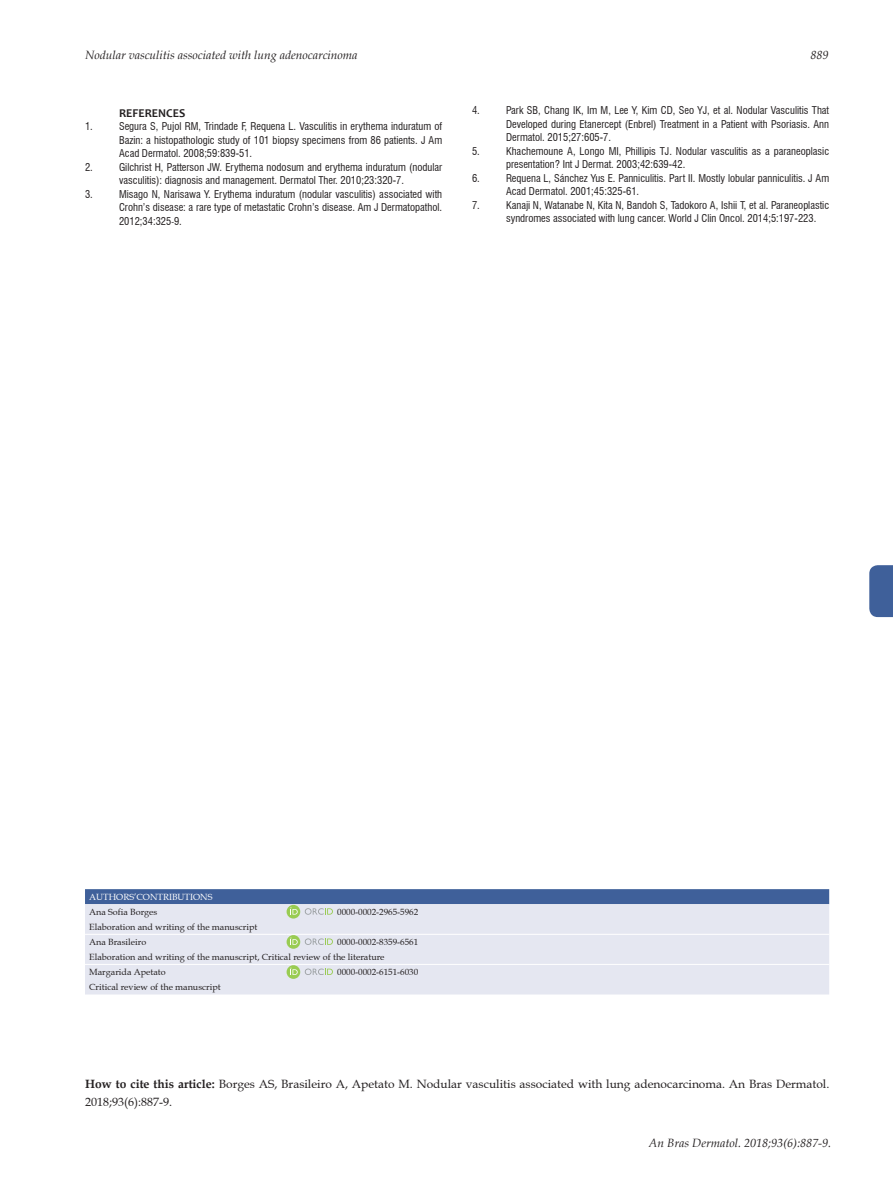
<style>
.page{position:relative;width:893px;height:1191px;background:#fff}
.page>*{position:absolute;margin:0;border:0;box-sizing:border-box;transform-origin:0 0}
.miolo{font:12px/18px "Book Antiqua";color:#231f20}
.t1{font:italic 12px "Book Antiqua";color:#231f20}
.miolo-2{font:700 12px "Candara";color:#231f20}
.t2{font:condensed 10.5px/13.5px "Swiss 721 BT";color:#231f20}
.ABD-ING_-_2016{font:9px "Book Antiqua";color:#231f20}
.ABD-ING_-_2016-2{font:9px "Book Antiqua";color:#fff}
.s1{font-family:"Candara";font-stretch:normal}
.s2{font-weight:700}
</style>
<div class="page">
<svg style="left:869px;top:565px;width:24px;height:52px"></svg>
<div style="left:85px;top:914px;width:744px;height:80px;background:#e5e7f1"></div>
<hr style="left:85px;top:934px;width:202px;height:1px;background:#fff">
<hr style="left:287px;top:934px;width:46px;height:1px;background:#fff">
<hr style="left:333px;top:934px;width:496px;height:1px;background:#fff">
<hr style="left:85px;top:964px;width:202px;height:1px;background:#fff">
<hr style="left:287px;top:964px;width:46px;height:1px;background:#fff">
<hr style="left:333px;top:964px;width:496px;height:1px;background:#fff">
<svg style="left:287px;top:905px;width:13px;height:13px"></svg>
<svg style="left:85px;top:889px;width:744px;height:25px;background:#8196bc"></svg>
<svg style="left:287px;top:935px;width:13px;height:13px"></svg>
<svg style="left:305px;top:938px;width:28px;height:7px"></svg>
<svg style="left:290px;top:937px;width:8px;height:7px"></svg>
<div style="left:287px;top:965px;width:13px;height:14px;background:#99cc52;border-radius:50%"></div>
<svg style="left:305px;top:968px;width:28px;height:7px"></svg>
<svg style="left:290px;top:967px;width:8px;height:8px"></svg>
<p class="t1" style="left:85px;top:46px;width:274px">Nodular vasculitis associated with lung adenocarcinoma</p>
<p class="t1" style="left:810px;top:46px;width:19px">889</p>
<p class="miolo-2" style="left:119px;top:105px;width:68px">REFERENCES</p>
<p class="t2" style="left:85px;top:119px;width:9px">1.</p>
<p class="t2" style="left:119px;top:119px;width:325px;text-align:justify">Segura S, Pujol RM, Trindade F, Requena L. Vasculitis in erythema induratum of Bazin: a histopathologic study of 101 biopsy specimens from 86 patients. J Am Acad Dermatol. 2008;59:839-51.</p>
<p class="t2" style="left:85px;top:160px;width:9px">2.</p>
<p class="t2" style="left:119px;top:160px;width:325px">Gilchrist H, Patterson JW. Erythema nodosum and erythema induratum (nodular vasculitis): diagnosis and management. Dermatol Ther. 2010;23:320-7.</p>
<p class="t2" style="left:85px;top:187px;width:9px">3.</p>
<p class="t2" style="left:119px;top:187px;width:325px;text-align:justify">Misago N, Narisawa Y. Erythema induratum (nodular vasculitis) associated with Crohn’s disease: a rare type of metastatic Crohn’s disease. Am J Dermatopathol.<br>2012;34:325<span class="s1">‐</span>9.</p>
<p class="t2" style="left:472px;top:104px;width:9px">4.</p>
<p class="t2" style="left:506px;top:104px;width:325px;text-align:justify">Park SB, Chang IK, Im M, Lee Y, Kim CD, Seo YJ, et al. Nodular Vasculitis That Developed during Etanercept (Enbrel) Treatment in a Patient with Psoriasis. Ann Dermatol. 2015;27:605-7.</p>
<p class="t2" style="left:472px;top:144px;width:9px">5.</p>
<p class="t2" style="left:506px;top:144px;width:325px">Khachemoune A, Longo MI, Phillipis TJ. Nodular vasculitis as a paraneoplasic presentation? Int J Dermat. 2003;42:639-42.</p>
<p class="t2" style="left:472px;top:171px;width:9px">6.</p>
<p class="t2" style="left:506px;top:171px;width:325px">Requena L, Sánchez Yus E. Panniculitis. Part II. Mostly lobular panniculitis. J Am<br>Acad Dermatol. 2001;45:325-61.</p>
<p class="t2" style="left:472px;top:198px;width:9px">7.</p>
<p class="t2" style="left:506px;top:198px;width:325px">Kanaji N, Watanabe N, Kita N, Bandoh S, Tadokoro A, Ishii T, et al. Paraneoplastic syndromes associated with lung cancer. World J Clin Oncol. 2014;5:197-223.</p>
<p class="ABD-ING_-_2016-2" style="left:89px;top:891px;width:125px">AUTHORS’CONTRIBUTIONS</p>
<p class="ABD-ING_-_2016" style="left:89px;top:906px;width:70px">Ana Sofia Borges</p>
<p class="ABD-ING_-_2016" style="left:337px;top:906px;width:82px">0000-0002-2965-5962</p>
<p class="ABD-ING_-_2016" style="left:89px;top:921px;width:170px">Elaboration and writing of the manuscript</p>
<p class="ABD-ING_-_2016" style="left:89px;top:936px;width:58px">Ana Brasileiro</p>
<p class="ABD-ING_-_2016" style="left:337px;top:936px;width:82px">0000-0002-8359-6561</p>
<p class="ABD-ING_-_2016" style="left:89px;top:951px;width:297px">Elaboration and writing of the manuscript, Critical review of the literature</p>
<p class="ABD-ING_-_2016" style="left:89px;top:966px;width:78px">Margarida Apetato</p>
<p class="ABD-ING_-_2016" style="left:337px;top:966px;width:82px">0000-0002-6151-6030</p>
<p class="ABD-ING_-_2016" style="left:89px;top:981px;width:133px">Critical review of the manuscript</p>
<p class="miolo" style="left:85px;top:1074px;width:746px"><span class="s2">How to cite this article:</span> Borges AS, Brasileiro A, Apetato M. Nodular vasculitis associated with lung adenocarcinoma. An Bras Dermatol.<br>2018;93(6):887-9.</p>
<p class="t1" style="left:649px;top:1134px;width:184px">An Bras Dermatol. 2018;93(6):887-9.</p>
</div>
